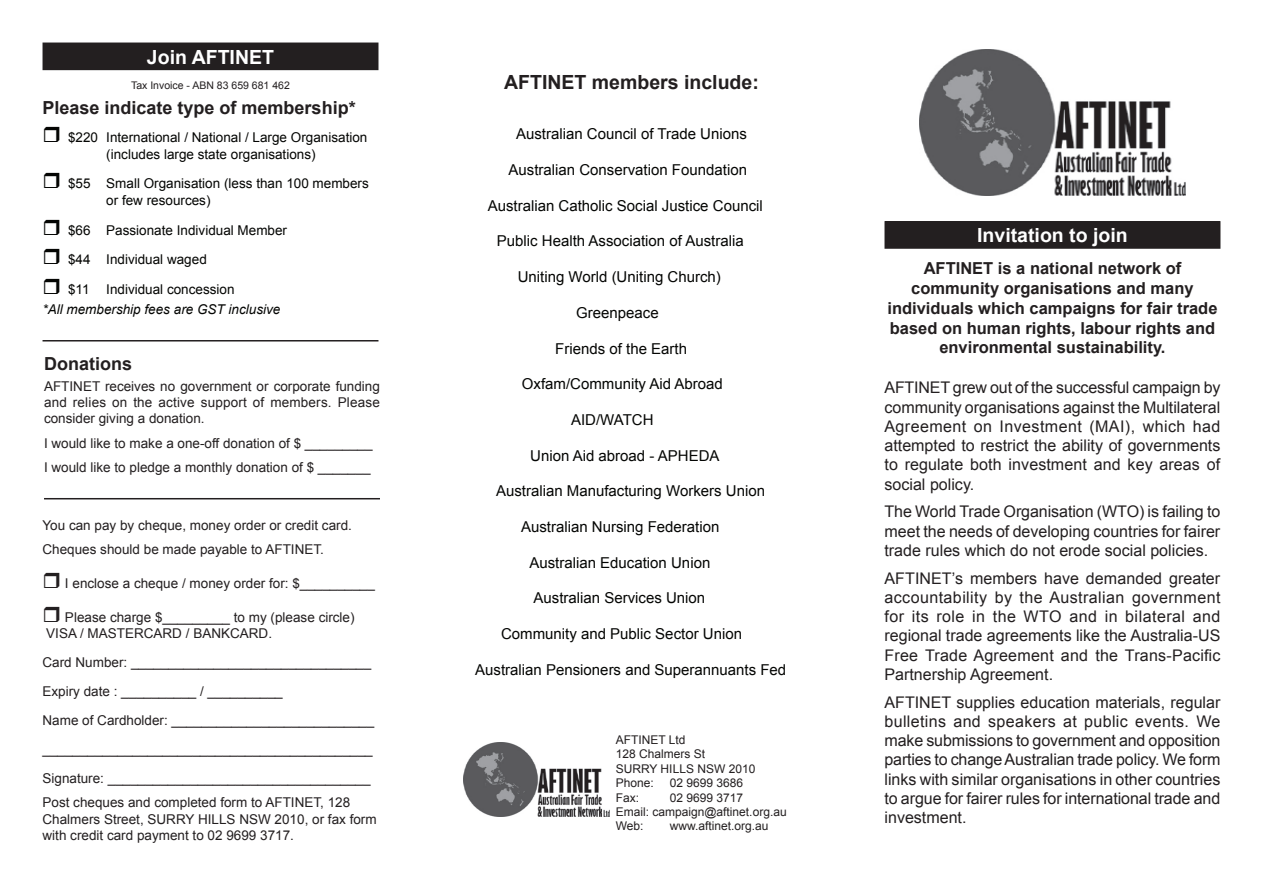
<style>
.page{position:relative;width:1263px;height:893px;background:#fff}
.page>*{position:absolute;margin:0;border:0;box-sizing:border-box;transform-origin:0 0}
.t1{font:700 19.5px "Arial";color:#fff}
.t2{font:700 19.5px "Arial";color:#231f20}
.t3{font:700 18px "Arial";color:#231f20}
.t4{font:700 16.5px/19.8px "Arial";color:#231f20;text-align:center}
.t5{font:16.05px/19.2px "Arial";color:#231f20;text-align:justify}
.t6{font:15px "Arial";color:#040503}
.t7{font:13.5px/16.2px "Arial";color:#231f20}
.t8{font:13.5px/17.1px "Arial";color:#040503}
.t9{font:italic 13.5px "Arial";color:#040503}
.t10{font:12px/14.4px "Arial";color:#231f20}
.t11{font:10.5px "Arial";color:#231f20}
</style>
<div class="page">
<img style="left:464px;top:742px;width:145px;height:74px">
<hr style="left:43px;top:340px;width:335px;height:1px;background:#231f20">
<hr style="left:44px;top:498px;width:336px;height:1px;background:#231f20">
<img style="left:920px;top:50px;width:265px;height:146px">
<div style="left:885px;top:222px;width:335px;height:26px;background:#231f20"></div>
<div style="left:884px;top:221px;width:336px;height:28px;border:2px solid #231f20"></div>
<div style="left:43px;top:43px;width:335px;height:26px;background:#231f20"></div>
<div style="left:43px;top:43px;width:335px;height:27px;border:2px solid #231f20"></div>
<p class="t1" style="left:147px;top:44px;width:129px">Join AFTINET</p>
<p class="t11" style="left:131px;top:79px;width:160px">Tax Invoice - ABN 83 659 681 462</p>
<p class="t3" style="left:43px;top:96px;width:315px">Please indicate type of membership*</p>
<p class="t8" style="left:106px;top:128px;width:263px;text-indent:-38px">$220 International / National / Large Organisation (includes large state organisations)</p>
<p class="t8" style="left:106px;top:175px;width:264px;text-indent:-38px">$55 Small Organisation (less than 100 members or few resources)</p>
<p class="t8" style="left:68px;top:215px;width:221px;line-height:29.4px">$66 Passionate Individual Member $44 Individual waged<br>$11 Individual concession</p>
<p class="t9" style="left:43px;top:301px;width:239px">*All membership fees are GST inclusive</p>
<p class="t3" style="left:44px;top:352px;width:90px">Donations</p>
<p class="t7" style="left:44px;top:378px;width:337px;text-align:justify">AFTINET receives no government or corporate funding and relies on the active support of members. Please consider giving a donation.</p>
<p class="t7" style="left:44px;top:431px;width:330px;line-height:24.8px">I would like to make a one-off donation of $ _________<br>I would like to pledge a monthly donation of $ _______</p>
<p class="t7" style="left:43px;top:513px;width:311px;line-height:24.8px">You can pay by cheque, money order or credit card.<br>Cheques should be made payable to AFTINET.</p>
<p class="t7" style="left:65px;top:575px;width:311px">I enclose a cheque / money order for: $__________</p>
<p class="t7" style="left:46px;top:609px;width:310px;text-indent:19px">Please charge $_________ to my (please circle)<br>VISA / MASTERCARD / BANKCARD.</p>
<p class="t7" style="left:43px;top:648px;width:333px;line-height:29px">Card Number: ________________________________ Expiry date : __________ / __________<br>Name of Cardholder: ___________________________ ____________________________________________ Signature: ___________________________________</p>
<p class="t7" style="left:43px;top:795px;width:336px">Post cheques and completed form to AFTINET, 128<br>Chalmers Street, SURRY HILLS NSW 2010, or fax form with credit card payment to 02 9699 3717.</p>
<p class="t2" style="left:504px;top:69px;width:256px">AFTINET members include:</p>
<p class="t6" style="left:516px;top:124px;width:232px">Australian Council of Trade Unions</p>
<p class="t6" style="left:509px;top:160px;width:240px">Australian Conservation Foundation</p>
<p class="t6" style="left:488px;top:196px;width:277px">Australian Catholic Social Justice Council</p>
<p class="t6" style="left:497px;top:231px;width:248px">Public Health Association of Australia</p>
<p class="t6" style="left:518px;top:267px;width:205px">Uniting World (Uniting Church)</p>
<p class="t6" style="left:576px;top:303px;width:84px">Greenpeace</p>
<p class="t6" style="left:555px;top:338px;width:133px">Friends of the Earth</p>
<p class="t6" style="left:522px;top:374px;width:202px">Oxfam/Community Aid Abroad</p>
<p class="t6" style="left:571px;top:410px;width:84px">AID/WATCH</p>
<p class="t6" style="left:530px;top:445px;width:191px">Union Aid abroad - APHEDA</p>
<p class="t6" style="left:496px;top:481px;width:270px">Australian Manufacturing Workers Union</p>
<p class="t6" style="left:521px;top:517px;width:200px">Australian Nursing Federation</p>
<p class="t6" style="left:529px;top:553px;width:182px">Australian Education Union</p>
<p class="t6" style="left:534px;top:588px;width:173px">Australian Services Union</p>
<p class="t6" style="left:501px;top:624px;width:242px">Community and Public Sector Union</p>
<p class="t6" style="left:475px;top:660px;width:313px">Australian Pensioners and Superannuants Fed</p>
<p class="t10" style="left:616px;top:733px;width:141px">AFTINET Ltd<br>128 Chalmers St<br>SURRY HILLS NSW 2010<br>Phone:</p>
<p class="t10" style="left:670px;top:776px;width:75px">02 9699 3686</p>
<p class="t10" style="left:616px;top:790px;width:172px;text-indent:54px">02 9699 3717<br>Email: campaign@aftinet.org.au<br>Web:</p>
<p class="t10" style="left:616px;top:790px;width:25px">Fax:</p>
<p class="t10" style="left:670px;top:819px;width:100px">www.aftinet.org.au</p>
<p class="t1" style="left:977px;top:222px;width:152px">Invitation to join</p>
<p class="t4" style="left:887px;top:259px;width:332px">AFTINET is a national network of community organisations and many individuals which campaigns for fair trade based on human rights, labour rights and environmental sustainability.</p>
<p class="t5" style="left:884px;top:378px;width:337px">AFTINET grew out of the successful campaign by community organisations against the Multilateral Agreement on Investment (MAI), which had attempted to restrict the ability of governments to regulate both investment and key areas of social policy.</p>
<p class="t5" style="left:884px;top:502px;width:337px">The World Trade Organisation (WTO) is failing to meet the needs of developing countries for fairer trade rules which do not erode social policies.</p>
<p class="t5" style="left:884px;top:568px;width:337px">AFTINET’s members have demanded greater accountability by the Australian government for its role in the WTO and in bilateral and regional trade agreements like the Australia-US Free Trade Agreement and the Trans-Pacific Partnership Agreement.</p>
<p class="t5" style="left:884px;top:692px;width:338px">AFTINET supplies education materials, regular bulletins and speakers at public events. We make submissions to government and opposition parties to change Australian trade policy. We form links with similar organisations in other countries to argue for fairer rules for international trade and investment.</p>
</div>
